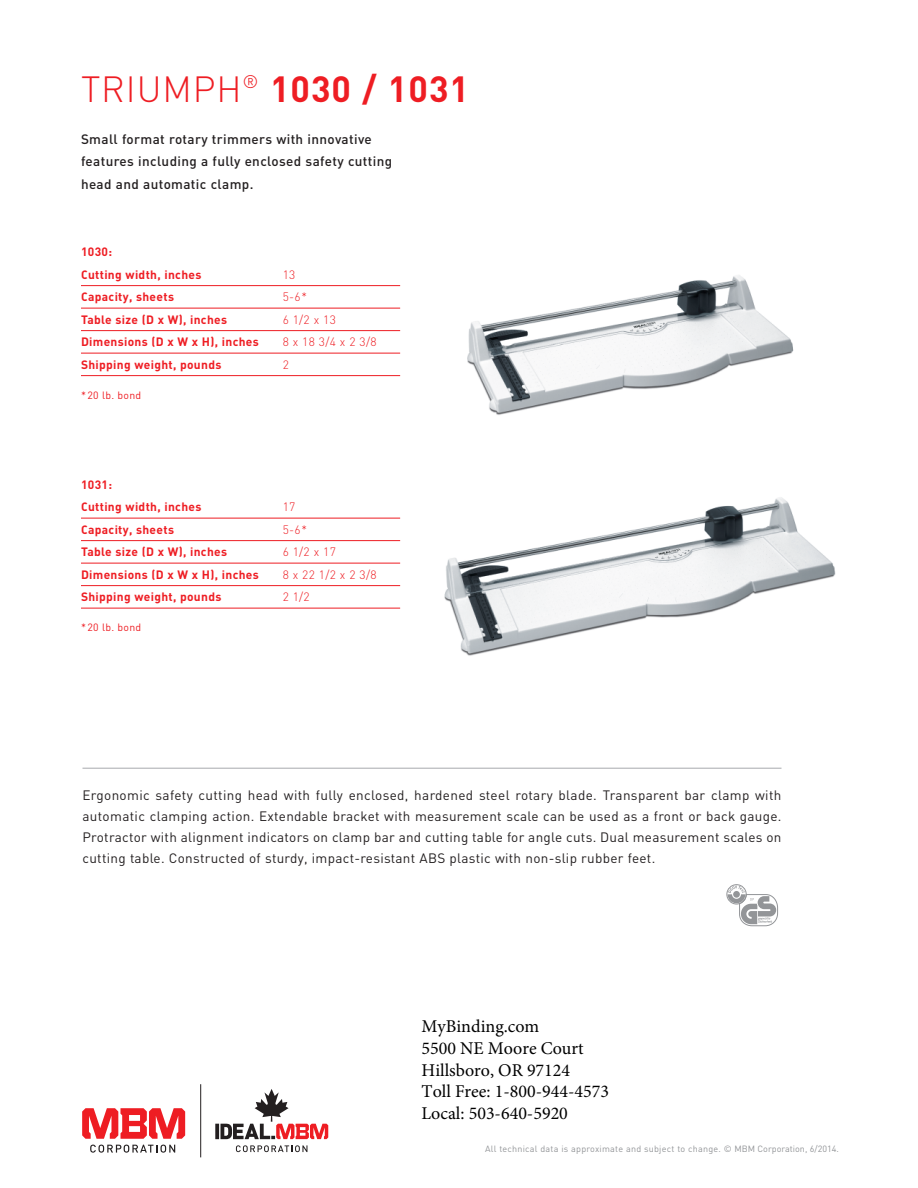
<style>
.page{position:relative;width:918px;height:1188px;background:#fff}
.page>*{position:absolute;margin:0;border:0;box-sizing:border-box;transform-origin:0 0}
.t1{font:700 36px "DIN";letter-spacing:.025em;color:#ee1d23}
.t2{font:18px/21.6px "Minion Pro";color:#000}
.t3{font:13.5px/21px "DIN";letter-spacing:.02em;color:#231f20;text-align:justify}
.t4{font:500 13.5px/22.5px "DIN";letter-spacing:.025em;color:#231f20}
.t5{font:700 12px/22.5px "DIN";letter-spacing:.025em;color:#ee1d23}
.t6{font:300 12px "DIN";letter-spacing:.025em;color:#ee1d23}
.t7{font:10.5px "DIN";letter-spacing:.025em;color:#ee1d23}
.t8{font:9px "DIN";letter-spacing:.025em;color:#939598}
.s1{font-weight:300}
</style>
<div class="page">
<img style="left:467px;top:275px;width:327px;height:140px">
<hr style="left:82px;top:768px;width:700px;height:1px;background:#a8a9ad">
<svg style="left:90px;top:1145px;width:85px;height:8px"></svg>
<svg style="left:82px;top:1108px;width:103px;height:31px"></svg>
<svg style="left:236px;top:1145px;width:71px;height:7px"></svg>
<svg style="left:215px;top:1124px;width:4px;height:15px"></svg>
<svg style="left:220px;top:1089px;width:108px;height:50px"></svg>
<hr style="left:200px;top:1084px;width:1px;height:73px;background:#231f20">
<hr style="left:81px;top:285px;width:319px;height:1px;background:#ee1d23">
<hr style="left:81px;top:308px;width:319px;height:1px;background:#ee1d23">
<hr style="left:81px;top:330px;width:319px;height:1px;background:#ee1d23">
<hr style="left:81px;top:353px;width:319px;height:1px;background:#ee1d23">
<hr style="left:81px;top:375px;width:319px;height:1px;background:#ee1d23">
<hr style="left:81px;top:518px;width:319px;height:1px;background:#ee1d23">
<hr style="left:81px;top:540px;width:319px;height:1px;background:#ee1d23">
<hr style="left:81px;top:563px;width:319px;height:1px;background:#ee1d23">
<hr style="left:81px;top:585px;width:319px;height:1px;background:#ee1d23">
<hr style="left:81px;top:608px;width:319px;height:1px;background:#ee1d23">
<img style="left:444px;top:497px;width:392px;height:159px">
<div style="left:727px;top:885px;width:19px;height:19px;border:1px solid #939598;border-radius:50%"></div>
<svg style="left:728px;top:885px;width:50px;height:41px"></svg>
<h1 class="t1" style="left:81px;top:68px;width:390px"><span class="s1">TRIUMPH</span><sup>®</sup> 1030 / 1031</h1>
<p class="t4" style="left:81px;top:127px;width:313px">Small format rotary trimmers with innovative features including a fully enclosed safety cutting head and automatic clamp.</p>
<p class="t5" style="left:81px;top:240px;width:122px">1030:<br>Cutting width, inches</p>
<p class="t6" style="left:283px;top:267px;width:14px">13</p>
<p class="t5" style="left:81px;top:285px;width:95px">Capacity, sheets</p>
<p class="t6" style="left:283px;top:290px;width:26px">5-6*</p>
<p class="t5" style="left:81px;top:308px;width:148px">Table size (D x W), inches</p>
<p class="t6" style="left:283px;top:312px;width:55px">6 1/2 x 13</p>
<p class="t5" style="left:81px;top:330px;width:179px">Dimensions (D x W x H), inches</p>
<p class="t6" style="left:283px;top:335px;width:95px">8 x 18 3/4 x 2 3/8</p>
<p class="t5" style="left:81px;top:353px;width:142px">Shipping weight, pounds</p>
<p class="t6" style="left:283px;top:357px;width:8px">2</p>
<p class="t7" style="left:81px;top:389px;width:62px">*20 lb. bond</p>
<p class="t5" style="left:81px;top:473px;width:122px">1031:<br>Cutting width, inches</p>
<p class="t6" style="left:283px;top:500px;width:14px">17</p>
<p class="t5" style="left:81px;top:518px;width:95px">Capacity, sheets</p>
<p class="t6" style="left:283px;top:522px;width:26px">5-6*</p>
<p class="t5" style="left:81px;top:540px;width:148px">Table size (D x W), inches</p>
<p class="t6" style="left:283px;top:545px;width:55px">6 1/2 x 17</p>
<p class="t5" style="left:81px;top:563px;width:179px">Dimensions (D x W x H), inches</p>
<p class="t6" style="left:283px;top:567px;width:95px">8 x 22 1/2 x 2 3/8</p>
<p class="t5" style="left:81px;top:585px;width:142px">Shipping weight, pounds</p>
<p class="t6" style="left:283px;top:590px;width:29px">2 1/2</p>
<p class="t7" style="left:81px;top:621px;width:62px">*20 lb. bond</p>
<p class="t3" style="left:82px;top:784px;width:701px">Ergonomic safety cutting head with fully enclosed, hardened steel rotary blade. Transparent bar clamp with automatic clamping action. Extendable bracket with measurement scale can be used as a front or back gauge.<br>Protractor with alignment indicators on clamp bar and cutting table for angle cuts. Dual measurement scales on cutting table. Constructed of sturdy, impact-resistant ABS plastic with non-slip rubber feet.</p>
<h2 class="t2" style="left:422px;top:1016px;width:189px">MyBinding.com<br>5500 NE Moore Court<br>Hillsboro, OR 97124<br>Toll Free: 1-800-944-4573<br>Local: 503-640-5920</h2>
<p class="t8" style="left:485px;top:1144px;width:355px">All technical data is approximate and subject to change. © MBM Corporation, 6/2014.</p>
</div>
